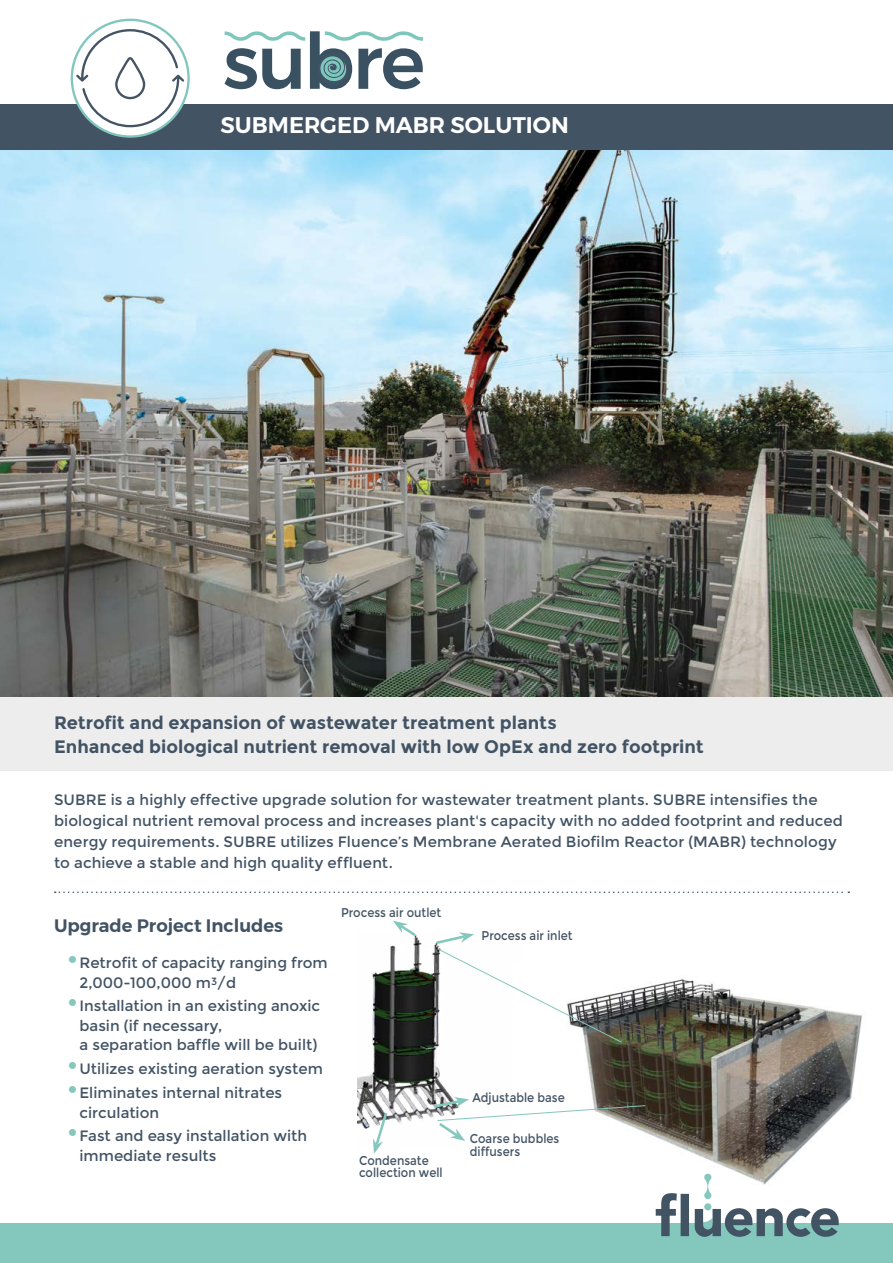
<style>
.page{position:relative;width:893px;height:1263px;background:#fff}
.page>*{position:absolute;margin:0;border:0;box-sizing:border-box;transform-origin:0 0}
.t1{font:600 22.5px "Montserrat";color:#fff}
.t2{font:700 18px/24px "Montserrat";color:#425364}
.t3{font:600 18px "Montserrat";color:#425364}
.t4{font:15px/19.5px "Montserrat";color:#425364}
.t5{font:12.75px/13.5px "Montserrat";color:#425364;scale:.9 1}
.s1{font-size:27px;color:#84c7bc}
</style>
<div class="page">
<img style="left:357px;top:939px;width:95px;height:190px">
<img style="left:585px;top:979px;width:277px;height:195px">
<img style="left:0;top:149px;width:893px;height:548px">
<svg style="left:55px;top:891px;width:794px;height:2px"></svg>
<div style="left:0;top:104px;width:893px;height:45px;background:#425364"></div>
<div style="left:0;top:697px;width:893px;height:74px;background:#ededee"></div>
<svg style="left:72px;top:20px;width:117px;height:117px"></svg>
<div style="left:71px;top:19px;width:119px;height:119px;border:2px solid #82c7bd;border-radius:50%"></div>
<svg style="left:74px;top:28px;width:112px;height:100px"></svg>
<svg style="left:224px;top:31px;width:200px;height:58px"></svg>
<svg style="left:431px;top:1097px;width:215px;height:44px"></svg>
<svg style="left:433px;top:932px;width:189px;height:111px"></svg>
<svg style="left:393px;top:921px;width:26px;height:18px"></svg>
<svg style="left:373px;top:1110px;width:16px;height:44px"></svg>
<div style="left:0;top:1223px;width:893px;height:40px;background:#84c7bc"></div>
<svg style="left:656px;top:1174px;width:183px;height:63px"></svg>
<h1 class="t1" style="left:221px;top:107px;width:350px">SUBMERGED MABR SOLUTION</h1>
<p class="t2" style="left:54px;top:711px;width:651px">Retrofit and expansion of wastewater treatment plants<br>Enhanced biological nutrient removal with low OpEx and zero footprint</p>
<p class="t4" style="left:54px;top:789px;width:790px;line-height:21px">SUBRE is a highly effective upgrade solution for wastewater treatment plants. SUBRE intensifies the biological nutrient removal process and increases plant's capacity with no added footprint and reduced energy requirements. SUBRE utilizes Fluence’s Membrane Aerated Biofilm Reactor (MABR) technology to achieve a stable and high quality effluent.</p>
<p class="t3" style="left:54px;top:911px;width:231px">Upgrade Project Includes</p>
<p class="t4" style="left:80px;top:953px;width:250px;text-indent:-13px"><span class="s1">•</span>Retrofit of capacity ranging from<br>2,000-100,000 m<sup>3</sup>/d</p>
<p class="t4" style="left:80px;top:996px;width:242px;text-indent:-13px"><span class="s1">•</span>Installation in an existing anoxic basin (if necessary,<br>a separation baffle will be built)</p>
<p class="t4" style="left:67px;top:1059px;width:258px"><span class="s1">•</span>Utilizes existing aeration system</p>
<p class="t4" style="left:80px;top:1083px;width:204px;text-indent:-13px"><span class="s1">•</span>Eliminates internal nitrates circulation</p>
<p class="t4" style="left:80px;top:1126px;width:229px;text-indent:-13px"><span class="s1">•</span>Fast and easy installation with immediate results</p>
<p class="t5" style="left:341px;top:906px;width:113px">Process air outlet</p>
<p class="t5" style="left:359px;top:1155px;width:94px;line-height:12px">Condensate collection well</p>
<p class="t5" style="left:481px;top:928px;width:103px">Process air inlet</p>
<p class="t5" style="left:472px;top:1091px;width:104px">Adjustable base</p>
<p class="t5" style="left:470px;top:1131px;width:101px">Coarse bubbles diffusers</p>
</div>
